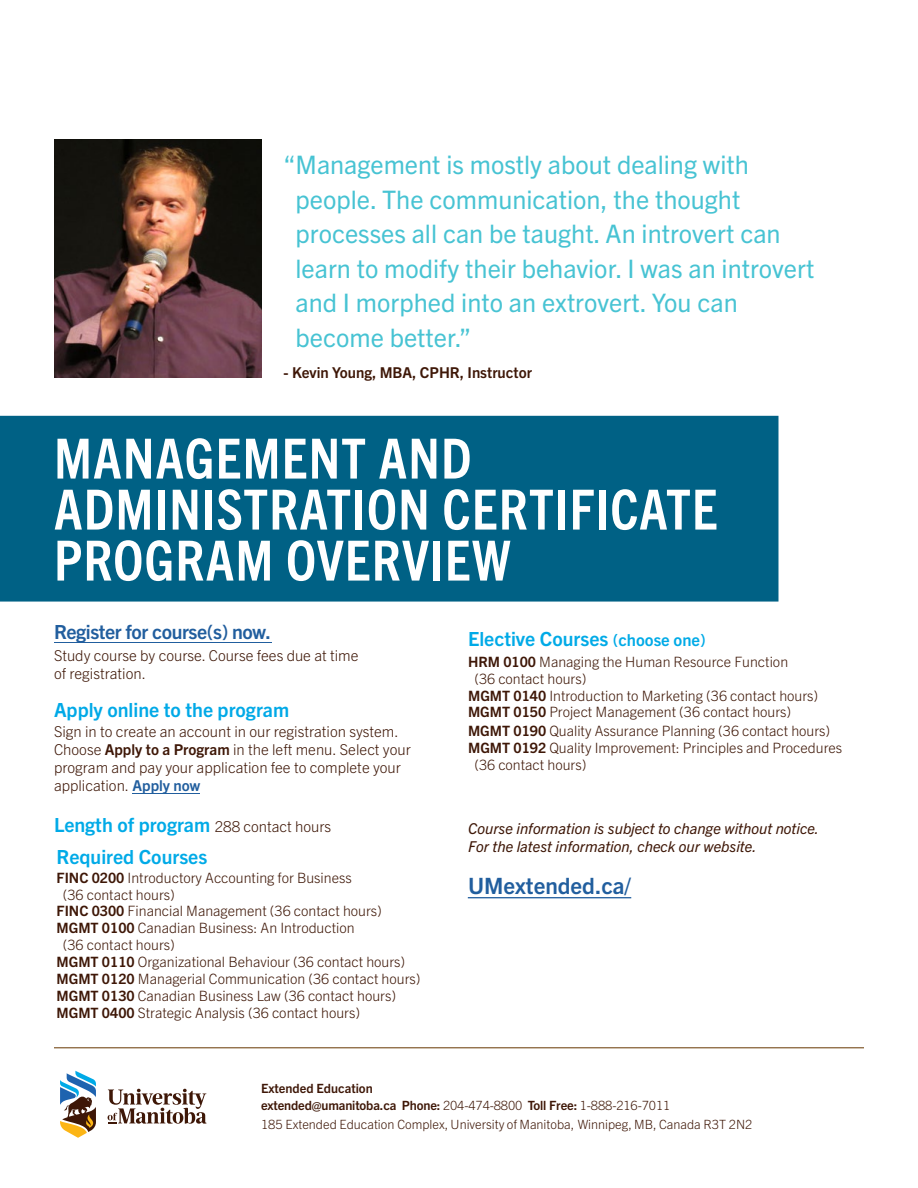
<style>
.page{position:relative;width:918px;height:1188px;background:#fff}
.page>*{position:absolute;margin:0;border:0;box-sizing:border-box;transform-origin:0 0}
.Program_Overview{font:700 condensed 55.5px/51px "Trade Gothic Next LT Pro";letter-spacing:.02em;color:#fff}
.Program{font:25.5px/34.5px "Trade Gothic Next LT Pro";color:#47c3d3}
.body_copy{font:700 22.5px "Trade Gothic Next LT Pro";color:#215e9e}
.body_copy-2{font:700 19.5px/31.8px "Trade Gothic Next LT Pro";color:#00aae7}
.body_copy-3{font:700 19.5px "Trade Gothic Next LT Pro";letter-spacing:-.02em;color:#215e9e}
.body_copy-4{font:700 19.5px "Trade Gothic Next LT Pro";color:#00a9e7}
.body_copy-5{font:300 15px/18px "Trade Gothic Next LT Pro";color:#3e1707}
.body_copy-6{font:italic 15px/18px "Trade Gothic Next LT Pro";color:#3e1707}
.Quote_Caption{font:700 15px "Trade Gothic Next LT Pro";color:#3e1707}
.body_copy-7{font:300 14.25px "Trade Gothic Next LT Pro";color:#3e1707}
.body_copy-8{font:700 12.75px/17.1px "Trade Gothic Next LT Pro";letter-spacing:-.01em;color:#3e1707}
.body_copy-9{font:300 12.75px "Trade Gothic Next LT Pro";color:#3e1707}
.s1{font-weight:700}
.s2{font-weight:700;color:#215e9e}
.s3{font-weight:300;font-size:15px;color:#3e1707}
.s4{font-size:16.5px}
.s5{font-weight:300}
</style>
<div class="page">
<hr style="left:54px;top:1047px;width:810px;height:1px;background:#663700">
<img style="left:54px;top:139px;width:208px;height:239px">
<div style="left:0;top:416px;width:778px;height:186px;background:#006185"></div>
<svg style="left:108px;top:1089px;width:98px;height:35px"></svg>
<svg style="left:60px;top:1070px;width:36px;height:68px"></svg>
<hr style="left:54px;top:642px;width:217px;height:1px;background:#215e9e">
<hr style="left:468px;top:897px;width:163px;height:1px;background:#215e9e">
<hr style="left:133px;top:793px;width:67px;height:1px;background:#215e9e">
<p class="Program" style="left:296px;top:146px;width:520px;text-indent:-12px">“Management is mostly about dealing with people. The communication, the thought processes all can be taught. An introvert can learn to modify their behavior. I was an introvert and I morphed into an extrovert. You can become better.”</p>
<p class="Quote_Caption" style="left:284px;top:362px;width:250px">- Kevin Young, MBA, CPHR, Instructor</p>
<p class="Program_Overview" style="left:54px;top:430px;width:665px">MANAGEMENT AND<br>ADMINISTRATION CERTIFICATE<br>PROGRAM OVERVIEW</p>
<p class="body_copy-3" style="left:54px;top:619px;width:219px">Register for course(s) now.</p>
<p class="body_copy-5" style="left:54px;top:645px;width:306px">Study course by course. Course fees due at time of registration.</p>
<p class="body_copy-4" style="left:54px;top:696px;width:237px">Apply online to the program</p>
<p class="body_copy-5" style="left:54px;top:721px;width:358px">Sign in to create an account in our registration system.<br>Choose <span class="s1">Apply to a Program</span> in the left menu. Select your program and pay your application fee to complete your application. <span class="s2">Apply now</span></p>
<p class="body_copy-2" style="left:54px;top:808px;width:279px">Length of program <span class="s3">288 contact hours<br></span>Required Courses</p>
<p class="body_copy-7" style="left:57px;top:867px;width:297px"><span class="s1">FINC 0200</span> Introductory Accounting for Business</p>
<p class="body_copy-7" style="left:63px;top:884px;width:114px">(36 contact hours)</p>
<p class="body_copy-7" style="left:57px;top:901px;width:327px"><span class="s1">FINC 0300</span> Financial Management (36 contact hours)</p>
<p class="body_copy-7" style="left:57px;top:918px;width:300px"><span class="s1">MGMT 0100</span> Canadian Business: An Introduction</p>
<p class="body_copy-7" style="left:63px;top:935px;width:114px">(36 contact hours)</p>
<p class="body_copy-7" style="left:57px;top:952px;width:350px"><span class="s1">MGMT 0110</span> Organizational Behaviour (36 contact hours)</p>
<p class="body_copy-7" style="left:57px;top:969px;width:365px"><span class="s1">MGMT 0120</span> Managerial Communication (36 contact hours)</p>
<p class="body_copy-7" style="left:57px;top:986px;width:341px"><span class="s1">MGMT 0130</span> Canadian Business Law (36 contact hours)</p>
<p class="body_copy-7" style="left:57px;top:1003px;width:305px"><span class="s1">MGMT 0400</span> Strategic Analysis (36 contact hours)</p>
<p class="body_copy-2" style="left:468px;top:622px;width:239px">Elective Courses <span class="s4">(choose one)</span></p>
<p class="body_copy-7" style="left:468px;top:652px;width:322px"><span class="s1">HRM 0100</span> Managing the Human Resource Function</p>
<p class="body_copy-7" style="left:474px;top:669px;width:114px">(36 contact hours)</p>
<p class="body_copy-7" style="left:468px;top:686px;width:352px"><span class="s1">MGMT 0140</span> Introduction to Marketing (36 contact hours)</p>
<p class="body_copy-7" style="left:468px;top:702px;width:325px"><span class="s1">MGMT 0150</span> Project Management (36 contact hours)</p>
<p class="body_copy-7" style="left:468px;top:720px;width:364px"><span class="s1">MGMT 0190</span> Quality Assurance Planning (36 contact hours)</p>
<p class="body_copy-7" style="left:468px;top:738px;width:376px"><span class="s1">MGMT 0192</span> Quality Improvement: Principles and Procedures</p>
<p class="body_copy-7" style="left:474px;top:755px;width:114px">(36 contact hours)</p>
<p class="body_copy-6" style="left:468px;top:818px;width:353px">Course information is subject to change without notice.<br>For the latest information, check our website.</p>
<p class="body_copy" style="left:468px;top:870px;width:164px">UMextended.ca/</p>
<p class="body_copy-8" style="left:261px;top:1079px;width:411px">Extended Education<br>extended@umanitoba.ca Phone: <span class="s5">204-474-8800</span> Toll Free: <span class="s5">1-888-216-7011</span></p>
<p class="body_copy-9" style="left:261px;top:1116px;width:493px">185 Extended Education Complex, University of Manitoba, Winnipeg, MB, Canada R3T 2N2</p>
</div>
